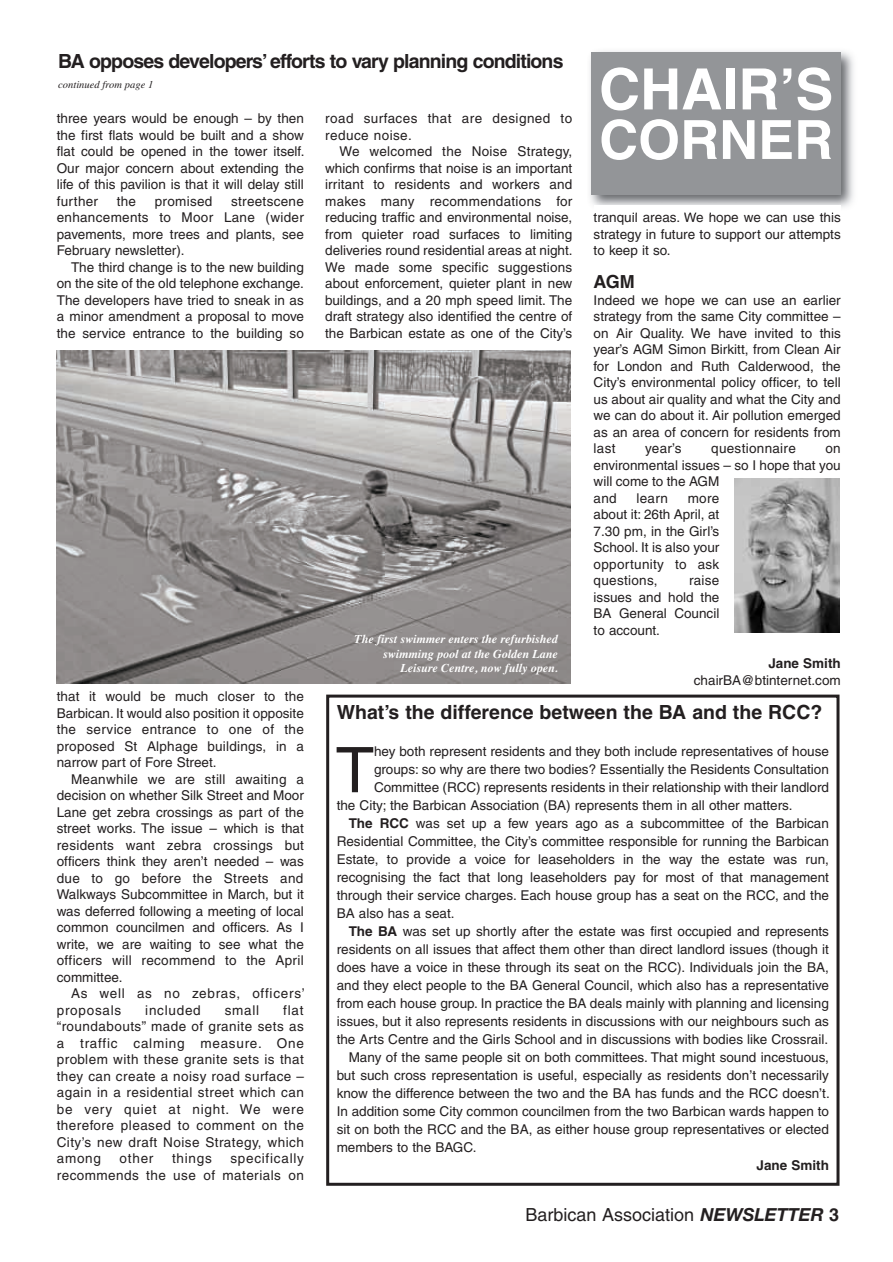
<style>
.page{position:relative;width:893px;height:1262px;background:#fff}
.page>*{position:absolute;margin:0;border:0;box-sizing:border-box;transform-origin:0 0}
.t1{font:62.85px "Helvetica";color:#231f20}
.t2{font:700 57px "Helvetica";color:#fff}
.t3{font:700 54px "Helvetica";color:#fff}
.t4{font:700 19.5px "Helvetica";letter-spacing:-.045em;color:#231f20}
.t5{font:700 19.5px "Helvetica";color:#231f20}
.t6{font:18px "Helvetica";color:#231f20}
.t7{font:700 18px "Helvetica";color:#231f20}
.t8{font:13.5px/16.5px "Helvetica";color:#231f20;text-align:justify}
.t9{font:13.5px/16.5px "Helvetica";letter-spacing:.035em;color:#231f20;text-align:right}
.t10{font:13.5px/16.5px "Helvetica";letter-spacing:.055em;color:#231f20}
.t11{font:13.5px "Helvetica";letter-spacing:.02em;color:#231f20}
.t12{font:700 13.5px "Helvetica";color:#231f20}
.t13{font:italic 700 12px/14.4px "Times";color:#fff;text-align:right}
.t14{font:italic 10.5px "Times";color:#231f20}
.s1{font-weight:700}
.s2{font-family:"Helvetica Neue";font-weight:700;font-style:italic}
</style>
<div class="page">
<img style="left:590px;top:51px;width:264px;height:156px">
<img style="left:590px;top:112px;width:250px;height:101px">
<img style="left:594px;top:213px;width:102px;height:1px">
<div style="left:591px;top:52px;width:249px;height:142px;background:#939598"></div>
<img style="left:734px;top:478px;width:105px;height:154px">
<div style="left:594px;top:205px;width:246px;height:6px;background:#fff"></div>
<div style="left:326px;top:694px;width:513px;height:491px;border:3px solid #231f20"></div>
<img style="left:57px;top:350px;width:513px;height:333px">
<h3 class="t4" style="left:58px;top:54px;width:506px">BA opposes developers’ efforts to vary planning conditions</h3>
<p class="t14" style="left:58px;top:81px;width:97px">continued from page 1</p>
<p class="t8" style="left:57px;top:112px;width:249px">three years would be enough – by then the first flats would be built and a show flat could be opened in the tower itself.<br>Our major concern about extending the life of this pavilion is that it will delay still further</p>
<p class="t8" style="left:117px;top:194px;width:21px">the</p>
<p class="t11" style="left:155px;top:196px;width:59px">promised</p>
<p class="t8" style="left:57px;top:194px;width:249px;text-indent:174px">streetscene enhancements to Moor Lane (wider pavements, more trees and plants, see February newsletter).</p>
<p class="t8" style="left:57px;top:260px;width:249px;text-indent:14px">The third change is to the new building on the site of the old telephone exchange.<br>The developers have tried to sneak in as a minor amendment a proposal to move the service entrance to the building so</p>
<p class="t9" style="left:325px;top:112px;width:249px;text-align:left">road surfaces that are designed to reduce noise.</p>
<p class="t8" style="left:325px;top:145px;width:249px;text-indent:14px">We welcomed the Noise Strategy, which confirms that noise is an important irritant to residents and workers and makes many recommendations for reducing traffic and environmental noise, from quieter road surfaces to limiting deliveries round residential areas at night.<br>We made some specific suggestions about enforcement, quieter plant in new buildings, and a 20 mph speed limit. The draft strategy also identified the centre of the Barbican estate as one of the City’s</p>
<p class="t13" style="left:354px;top:633px;width:205px">The first swimmer enters the refurbished swimming pool at the Golden Lane<br>Leisure Centre, now fully open.</p>
<h2 class="t2" style="left:599px;top:68px;width:236px">CHAIR’S</h2>
<h3 class="t3" style="left:599px;top:120px;width:235px">CORNER</h3>
<p class="t8" style="left:593px;top:210px;width:249px">tranquil areas. We hope we can use this strategy in future to support our attempts to keep it so.</p>
<h3 class="t7" style="left:593px;top:275px;width:43px">AGM</h3>
<p class="t8" style="left:593px;top:293px;width:249px">Indeed we hope we can use an earlier strategy from the same City committee – on Air Quality. We have invited to this year’s AGM Simon Birkitt, from Clean Air for London and Ruth Calderwood, the City’s environmental policy officer, to tell us about air quality and what the City and we can do about it. Air pollution emerged as an area of concern for residents from last</p>
<p class="t8" style="left:645px;top:442px;width:38px">year’s</p>
<p class="t11" style="left:711px;top:444px;width:86px">questionnaire</p>
<p class="t8" style="left:593px;top:442px;width:249px;text-align:left;text-indent:232px">on environmental issues – so I hope that you will come to the AGM<br>and</p>
<p class="t8" style="left:636px;top:491px;width:33px">learn</p>
<p class="t8" style="left:593px;top:491px;width:127px;text-indent:94px">more about it: 26th April, at 7.30 pm, in the Girl’s School. It is also your opportunity to ask questions,</p>
<p class="t8" style="left:593px;top:574px;width:127px;text-indent:95px">raise issues and hold the BA General Council to account.</p>
<p class="t12" style="left:768px;top:658px;width:74px">Jane Smith</p>
<p class="t8" style="left:694px;top:673px;width:148px">chairBA@btinternet.com</p>
<p class="t8" style="left:57px;top:689px;width:249px">that it would be much closer to the Barbican. It would also position it opposite the service entrance to one of the proposed St Alphage buildings, in a narrow part of Fore Street.</p>
<p class="t8" style="left:57px;top:772px;width:249px;text-indent:14px">Meanwhile we are still awaiting a decision on whether Silk Street and Moor Lane get zebra crossings as part of the street works. The issue – which is that residents want zebra crossings but officers think they aren’t needed – was due to go before the Streets and Walkways Subcommittee in March, but it was deferred following a meeting of local common councilmen and officers. As I write, we are waiting to see what the officers will recommend to the April committee.</p>
<p class="t10" style="left:57px;top:986px;width:249px;text-indent:14px">As well as no zebras, officers’ proposals</p>
<p class="t8" style="left:57px;top:1003px;width:249px;text-indent:226px">flat “roundabouts” made of granite sets as a traffic calming measure. One problem with these granite sets is that they can create a noisy road surface – again in a residential street which can be very quiet at night. We were therefore pleased to comment on the City’s new draft Noise Strategy, which among</p>
<p class="t10" style="left:145px;top:1003px;width:57px">included</p>
<p class="t8" style="left:225px;top:1003px;width:36px">small</p>
<p class="t9" style="left:57px;top:1151px;width:249px">specifically<br>recommends the use of materials on</p>
<p class="t8" style="left:120px;top:1151px;width:35px">other</p>
<p class="t8" style="left:172px;top:1151px;width:41px">things</p>
<h3 class="t5" style="left:337px;top:705px;width:487px">What’s the difference between the BA and the RCC?</h3>
<h1 class="t1" style="left:336px;top:747px;width:40px">T</h1>
<p class="t8" style="left:374px;top:744px;width:456px">hey both represent residents and they both include representatives of house</p>
<p class="t8" style="left:374px;top:762px;width:456px">groups: so why are there two bodies? Essentially the Residents Consultation</p>
<p class="t8" style="left:374px;top:780px;width:456px">Committee (RCC) represents residents in their relationship with their landlord</p>
<p class="t8" style="left:337px;top:798px;width:457px">the City; the Barbican Association (BA) represents them in all other matters.</p>
<p class="t8" style="left:349px;top:816px;width:482px"><span class="s1">The RCC</span> was set up a few years ago as a subcommittee of the Barbican</p>
<p class="t8" style="left:337px;top:834px;width:494px">Residential Committee, the City’s committee responsible for running the Barbican</p>
<p class="t8" style="left:337px;top:852px;width:494px">Estate, to provide a voice for leaseholders in the way the estate was run,</p>
<p class="t8" style="left:337px;top:870px;width:494px">recognising the fact that long leaseholders pay for most of that management</p>
<p class="t8" style="left:337px;top:888px;width:494px">through their service charges. Each house group has a seat on the RCC, and the</p>
<p class="t8" style="left:337px;top:906px;width:119px">BA also has a seat.</p>
<p class="t8" style="left:349px;top:924px;width:482px"><span class="s1">The BA</span> was set up shortly after the estate was first occupied and represents</p>
<p class="t8" style="left:337px;top:942px;width:494px">residents on all issues that affect them other than direct landlord issues (though it</p>
<p class="t8" style="left:337px;top:960px;width:494px">does have a voice in these through its seat on the RCC). Individuals join the BA,</p>
<p class="t8" style="left:337px;top:978px;width:494px">and they elect people to the BA General Council, which also has a representative</p>
<p class="t8" style="left:337px;top:996px;width:494px">from each house group. In practice the BA deals mainly with planning and licensing</p>
<p class="t8" style="left:337px;top:1014px;width:494px">issues, but it also represents residents in discussions with our neighbours such as</p>
<p class="t8" style="left:337px;top:1032px;width:493px">the Arts Centre and the Girls School and in discussions with bodies like Crossrail.</p>
<p class="t8" style="left:349px;top:1050px;width:482px">Many of the same people sit on both committees. That might sound incestuous,</p>
<p class="t8" style="left:337px;top:1068px;width:494px">but such cross representation is useful, especially as residents don’t necessarily</p>
<p class="t8" style="left:337px;top:1086px;width:494px">know the difference between the two and the BA has funds and the RCC doesn’t.</p>
<p class="t8" style="left:337px;top:1104px;width:494px">In addition some City common councilmen from the two Barbican wards happen to</p>
<p class="t8" style="left:337px;top:1122px;width:494px">sit on both the RCC and the BA, as either house group representatives or elected</p>
<p class="t8" style="left:337px;top:1140px;width:141px">members to the BAGC.</p>
<p class="t12" style="left:756px;top:1160px;width:74px">Jane Smith</p>
<h3 class="t6" style="left:525px;top:1207px;width:315px">Barbican Association <span class="s2">NEWSLETTER</span> <span class="s1">3</span></h3>
</div>
